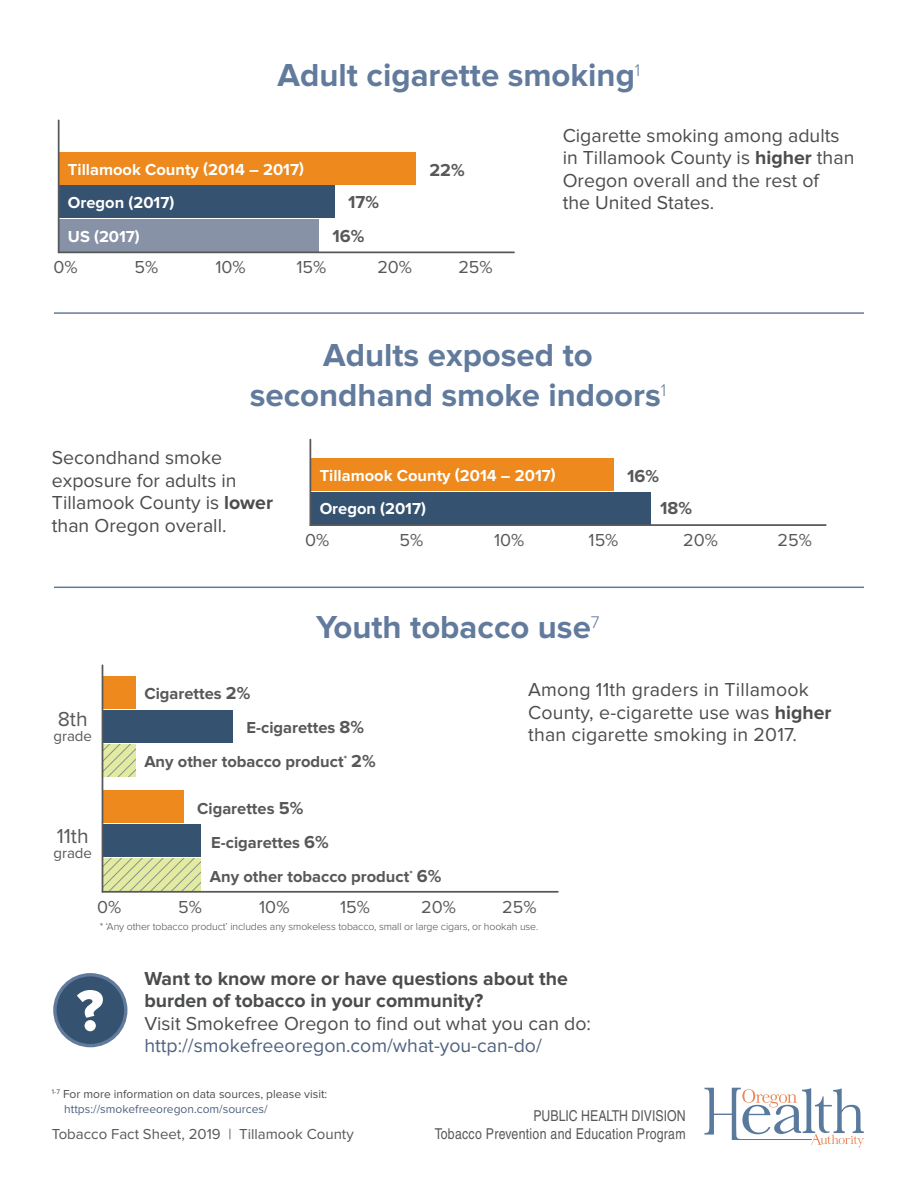
<style>
.page{position:relative;width:918px;height:1188px;background:#fff}
.page>*{position:absolute;margin:0;border:0;box-sizing:border-box;transform-origin:0 0}
.headline_-_orange{font:60px "Proxima Nova Extrabld";color:#fff}
.Paragraph_Style_2{font:700 33px/39.6px "Proxima Nova";color:#627b9d;text-align:center}
.headline_-_orange-2{font:21px "Proxima Nova";color:#57585a}
.t1{font:19.5px/22.5px "Proxima Nova";color:#4b4c4d}
.t2{font:19.5px/22.5px "Proxima Nova";color:#4f637f}
.t3{font:700 19.5px/22.5px "Proxima Nova";color:#4b4c4d}
.headline_-_orange-3{font:18px "Proxima Nova";color:#57585a}
.headline_-_orange-4{font:700 18px "Proxima Nova";color:#57585a}
.headline_-_orange-5{font:700 16.5px "Proxima Nova";color:#57585a}
.headline_-_orange-6{font:700 16.5px "Proxima Nova";color:#fff}
.headline_-_orange-7{font:15px "Proxima Nova";color:#57585a}
.t4{font:condensed 15px "Helvetica";letter-spacing:.02em;color:#57585a}
.t5{font:condensed 15px "Helvetica";color:#57585a}
.t6{font:12px/15px "Proxima Nova";color:#4b4c4d}
.t7{font:300 10.5px "Proxima Nova";letter-spacing:-.01em;color:#4b4c4d}
.s1{font-weight:700}
.s2{font-size:18px}
.s3{color:#4b4c4d}
.s4{color:#4f637f}
</style>
<div class="page">
<svg style="left:704px;top:1088px;width:160px;height:59px"></svg>
<div style="left:55px;top:975px;width:71px;height:71px;background:#355371;border-radius:50%"></div>
<div style="left:53px;top:973px;width:74px;height:74px;border:3px solid #627b9d;border-radius:50%"></div>
<hr style="left:54px;top:312px;width:810px;height:2px;background:#627b9d">
<hr style="left:54px;top:587px;width:810px;height:1px;background:#627b9d">
<div style="left:59px;top:152px;width:357px;height:33px;background:#ed891d"></div>
<div style="left:103px;top:791px;width:81px;height:32px;background:#ed891d"></div>
<div style="left:103px;top:676px;width:32px;height:33px;background:#ed891d"></div>
<div style="left:59px;top:186px;width:276px;height:32px;background:#355270"></div>
<svg style="left:103px;top:859px;width:97px;height:32px;background:#d5de9f"></svg>
<div style="left:103px;top:825px;width:97px;height:32px;background:#355270"></div>
<div style="left:103px;top:710px;width:130px;height:33px;background:#355270"></div>
<svg style="left:103px;top:744px;width:32px;height:33px"></svg>
<div style="left:59px;top:219px;width:259px;height:33px;background:#8892a6"></div>
<hr style="left:58px;top:120px;width:2px;height:133px;background:#57585a">
<hr style="left:102px;top:664px;width:1px;height:229px;background:#57585a">
<hr style="left:58px;top:251px;width:457px;height:2px;background:#57585a">
<hr style="left:102px;top:891px;width:457px;height:2px;background:#57585a">
<div style="left:311px;top:458px;width:302px;height:33px;background:#ed891d"></div>
<div style="left:311px;top:492px;width:340px;height:32px;background:#355270"></div>
<hr style="left:309px;top:439px;width:2px;height:87px;background:#57585a">
<hr style="left:309px;top:524px;width:518px;height:2px;background:#57585a">
<p class="Paragraph_Style_2" style="left:278px;top:56px;width:364px">Adult cigarette smoking<sup>1</sup></p>
<p class="headline_-_orange-6" style="left:68px;top:160px;width:238px">Tillamook County (2014 – 2017)</p>
<p class="headline_-_orange-4" style="left:429px;top:160px;width:37px">22%</p>
<p class="headline_-_orange-6" style="left:68px;top:193px;width:108px">Oregon (2017)</p>
<p class="headline_-_orange-4" style="left:348px;top:191px;width:32px">17%</p>
<p class="headline_-_orange-6" style="left:68px;top:227px;width:73px">US (2017)</p>
<p class="headline_-_orange-4" style="left:333px;top:225px;width:33px">16%</p>
<p class="headline_-_orange-3" style="left:53px;top:257px;width:26px">0%</p>
<p class="headline_-_orange-3" style="left:134px;top:257px;width:25px">5%</p>
<p class="headline_-_orange-3" style="left:215px;top:257px;width:32px">10%</p>
<p class="headline_-_orange-3" style="left:296px;top:257px;width:31px">15%</p>
<p class="headline_-_orange-3" style="left:377px;top:257px;width:36px">20%</p>
<p class="headline_-_orange-3" style="left:458px;top:257px;width:36px">25%</p>
<p class="t1" style="left:563px;top:124px;width:293px">Cigarette smoking among adults in Tillamook County is <span class="s1">higher</span> than<br>Oregon overall and the rest of<br>the United States.</p>
<p class="Paragraph_Style_2" style="left:250px;top:336px;width:418px">Adults exposed to secondhand smoke indoors<sup>1</sup></p>
<p class="t1" style="left:52px;top:447px;width:223px">Secondhand smoke exposure for adults in<br>Tillamook County is <span class="s1">lower </span>than Oregon overall.</p>
<p class="headline_-_orange-6" style="left:320px;top:466px;width:238px">Tillamook County (2014 – 2017)</p>
<p class="headline_-_orange-4" style="left:627px;top:466px;width:33px">16%</p>
<p class="headline_-_orange-6" style="left:320px;top:499px;width:108px">Oregon (2017)</p>
<p class="headline_-_orange-4" style="left:660px;top:497px;width:33px">18%</p>
<p class="headline_-_orange-3" style="left:305px;top:529px;width:26px">0%</p>
<p class="headline_-_orange-3" style="left:400px;top:529px;width:25px">5%</p>
<p class="headline_-_orange-3" style="left:494px;top:529px;width:32px">10%</p>
<p class="headline_-_orange-3" style="left:589px;top:529px;width:31px">15%</p>
<p class="headline_-_orange-3" style="left:683px;top:529px;width:36px">20%</p>
<p class="headline_-_orange-3" style="left:778px;top:529px;width:36px">25%</p>
<p class="Paragraph_Style_2" style="left:316px;top:608px;width:285px">Youth tobacco use<sup>7</sup></p>
<p class="headline_-_orange-2" style="left:58px;top:707px;width:31px">8th</p>
<p class="headline_-_orange-7" style="left:53px;top:728px;width:40px">grade</p>
<p class="headline_-_orange-2" style="left:57px;top:824px;width:34px">11th</p>
<p class="headline_-_orange-7" style="left:53px;top:845px;width:40px">grade</p>
<p class="headline_-_orange-5" style="left:144px;top:684px;width:107px">Cigarettes <span class="s2">2%</span></p>
<p class="headline_-_orange-5" style="left:247px;top:718px;width:119px">E-cigarettes <span class="s2">8%</span></p>
<p class="headline_-_orange-5" style="left:144px;top:752px;width:233px">Any other tobacco product<sup>*</sup> <span class="s2">2%</span></p>
<p class="headline_-_orange-5" style="left:197px;top:799px;width:108px">Cigarettes <span class="s2">5%</span></p>
<p class="headline_-_orange-5" style="left:211px;top:833px;width:119px">E-cigarettes <span class="s2">6%</span></p>
<p class="headline_-_orange-5" style="left:210px;top:867px;width:233px">Any other tobacco product<sup>*</sup> <span class="s2">6%</span></p>
<p class="t1" style="left:528px;top:679px;width:305px">Among 11th graders in Tillamook<br>County, e-cigarette use was <span class="s1">higher </span>than cigarette smoking in 2017.</p>
<p class="headline_-_orange-3" style="left:97px;top:896px;width:26px">0%</p>
<p class="headline_-_orange-3" style="left:178px;top:896px;width:25px">5%</p>
<p class="headline_-_orange-3" style="left:259px;top:896px;width:32px">10%</p>
<p class="headline_-_orange-3" style="left:340px;top:896px;width:31px">15%</p>
<p class="headline_-_orange-3" style="left:421px;top:896px;width:36px">20%</p>
<p class="headline_-_orange-3" style="left:502px;top:896px;width:36px">25%</p>
<p class="t7" style="left:100px;top:921px;width:440px">* ‘Any other tobacco product’ includes any smokeless tobacco, small or large cigars, or hookah use.</p>
<p class="headline_-_orange" style="left:77px;top:983px;width:29px">?</p>
<p class="t3" style="left:144px;top:968px;width:425px">Want to know more or have questions about the burden of tobacco in your community?</p>
<p class="t2" style="left:144px;top:1012px;width:448px"><span class="s3">Visit Smokefree Oregon to find out what you can do: </span>http://smokefreeoregon.com/what-you-can-do/</p>
<p class="t6" style="left:64px;top:1086px;width:265px;text-indent:-12px"><sup>1-7</sup> For more information on data sources, please visit: <span class="s4">https://smokefreeoregon.com/sources/</span></p>
<p class="t5" style="left:533px;top:1107px;width:154px">PUBLIC HEALTH DIVISION</p>
<p class="headline_-_orange-7" style="left:52px;top:1126px;width:303px">Tobacco Fact Sheet, 2019 | Tillamook County</p>
<p class="t4" style="left:435px;top:1125px;width:252px">Tobacco Prevention and Education Program</p>
</div>
